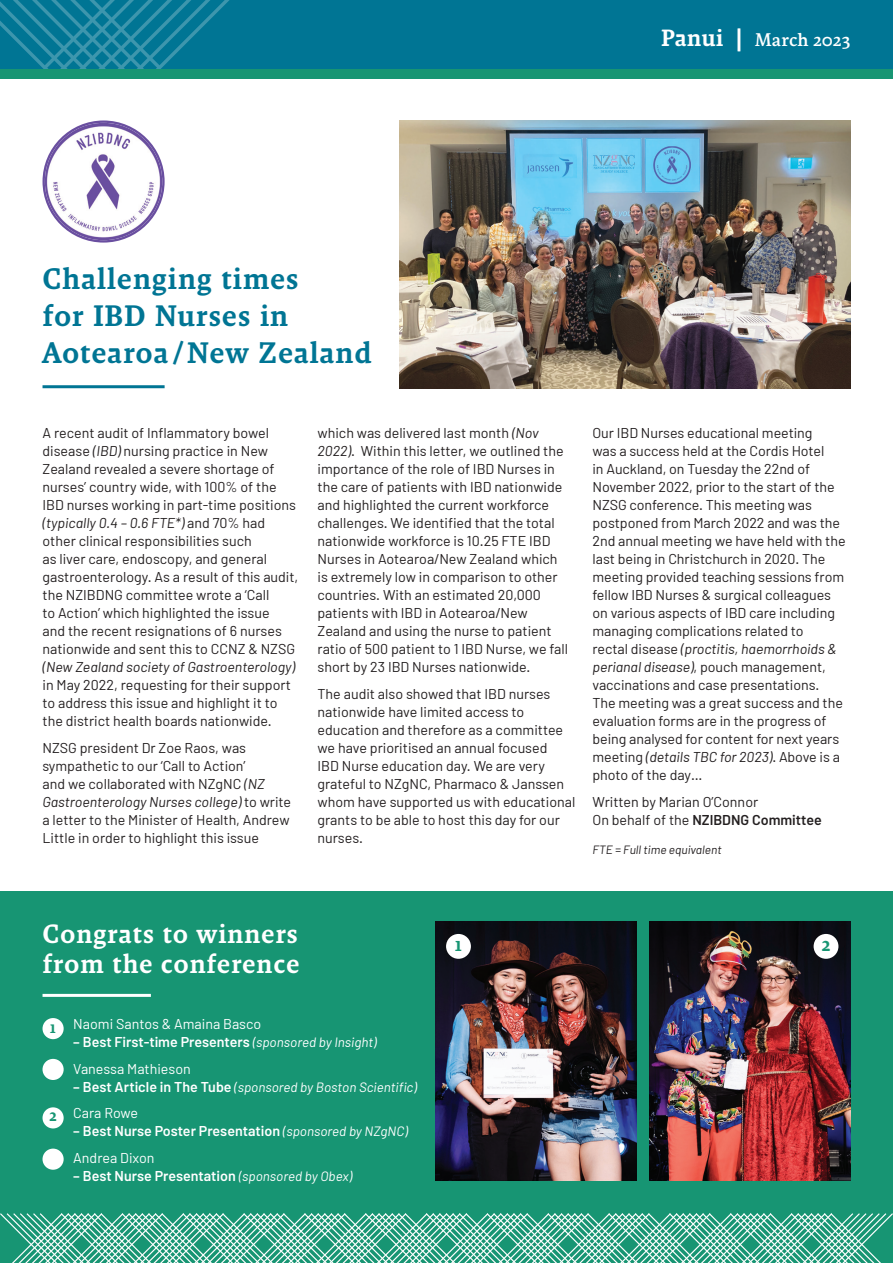
<style>
.page{position:relative;width:893px;height:1263px;background:#fff}
.page>*{position:absolute;margin:0;border:0;box-sizing:border-box;transform-origin:0 0}
.t1{font:500 30.3px/37px "Malaga OTCE";letter-spacing:.02em;color:#007594}
.t2{font:500 27px/30px "Malaga OTCE";letter-spacing:.02em;color:#fff}
.t3{font:500 18.6px "Malaga OTCE";color:#179573}
.t4{font:600 18px "Artigo";color:#fff}
.t5{font:500 15.75px "Malaga OTCE";color:#179573}
.t6{font:14.25px/18px "Barlow";color:#231f20}
.t7{font:600 14.25px "Barlow";color:#fff}
.t8{font:14.25px "Barlow";color:#fff}
.t9{font:italic 13.5px "Barlow";color:#fff}
.t10{font:italic 12px "Barlow";color:#231f20}
.s1{font-family:"Malaga OTCE";font-weight:500;font-size:24px}
.s2{font-style:italic}
.s3{font-weight:600}
.s4{font-weight:400;font-style:italic;font-size:13.5px}
.s5{font-weight:600;font-style:normal;font-size:14.25px}
</style>
<div class="page">
<div style="left:0;top:891px;width:893px;height:372px;background:#179573"></div>
<div style="left:0;top:0;width:893px;height:74px;background:#007594"></div>
<img style="left:435px;top:922px;width:201px;height:259px">
<img style="left:649px;top:922px;width:201px;height:259px">
<img style="left:400px;top:120px;width:450px;height:268px">
<svg style="left:0;top:0;width:230px;height:129px"></svg>
<img style="left:45px;top:123px;width:117px;height:117px;border-radius:59px">
<div style="left:43px;top:120px;width:122px;height:123px;border:2px solid #6a4fa0;border-radius:50%"></div>
<div style="left:0;top:69px;width:893px;height:10px;background:#179573"></div>
<svg style="left:0;top:1213px;width:893px;height:50px"></svg>
<hr style="left:43px;top:994px;width:108px;height:3px;background:#fff">
<hr style="left:43px;top:385px;width:122px;height:3px;background:#007594">
<div style="left:446px;top:934px;width:25px;height:25px;background:#fff;border-radius:50%"></div>
<div style="left:43px;top:1018px;width:21px;height:21px;background:#fff;border-radius:50%"></div>
<div style="left:43px;top:1059px;width:21px;height:21px;background:#fff;border-radius:50%"></div>
<div style="left:43px;top:1148px;width:21px;height:22px;background:#fff;border-radius:50%"></div>
<div style="left:43px;top:1107px;width:21px;height:21px;background:#fff;border-radius:50%"></div>
<div style="left:814px;top:934px;width:24px;height:25px;background:#fff;border-radius:50%"></div>
<p class="t4" style="left:661px;top:28px;width:191px"><span class="s1">Panui |</span> March 2023</p>
<p class="t1" style="left:43px;top:260px;width:331px">Challenging times<br>for IBD Nurses in<br>Aotearoa /New Zealand</p>
<p class="t6" style="left:43px;top:424px;width:257px">A recent audit of Inflammatory bowel disease <span class="s2">(IBD)</span> nursing practice in New Zealand revealed a severe shortage of nurses’ country wide, with 100% of the IBD nurses working in part-time positions <span class="s2">(typically 0.4 – 0.6 FTE*)</span> and 70% had other clinical responsibilities such<br>as liver care, endoscopy, and general gastroenterology. As a result of this audit, the NZIBDNG committee wrote a ‘Call<br>to Action’ which highlighted the issue<br>and the recent resignations of 6 nurses nationwide and sent this to CCNZ &amp; NZSG <span class="s2">(New Zealand society of Gastroenterology) </span>in May 2022, requesting for their support to address this issue and highlight it to the district health boards nationwide.</p>
<p class="t6" style="left:43px;top:738px;width:250px">NZSG president Dr Zoe Raos, was sympathetic to our ‘Call to Action’<br>and we collaborated with NZgNC <span class="s2">(NZ Gastroenterology Nurses college)</span> to write a letter to the Minister of Health, Andrew Little in order to highlight this issue</p>
<p class="t6" style="left:317px;top:424px;width:252px">which was delivered last month <span class="s2">(Nov 2022)</span>. Within this letter, we outlined the importance of the role of IBD Nurses in the care of patients with IBD nationwide and highlighted the current workforce challenges. We identified that the total nationwide workforce is 10.25 FTE IBD Nurses in Aotearoa/New Zealand which is extremely low in comparison to other countries. With an estimated 20,000 patients with IBD in Aotearoa/New Zealand and using the nurse to patient ratio of 500 patient to 1 IBD Nurse, we fall short by 23 IBD Nurses nationwide.</p>
<p class="t6" style="left:317px;top:684px;width:259px">The audit also showed that IBD nurses nationwide have limited access to education and therefore as a committee we have prioritised an annual focused<br>IBD Nurse education day. We are very grateful to NZgNC, Pharmaco &amp; Janssen whom have supported us with educational grants to be able to host this day for our nurses.</p>
<p class="t6" style="left:592px;top:424px;width:255px">Our IBD Nurses educational meeting<br>was a success held at the Cordis Hotel<br>in Auckland, on Tuesday the 22nd of November 2022, prior to the start of the NZSG conference. This meeting was postponed from March 2022 and was the 2nd annual meeting we have held with the last being in Christchurch in 2020. The meeting provided teaching sessions from fellow IBD Nurses &amp; surgical colleagues on various aspects of IBD care including managing complications related to<br>rectal disease <span class="s2">(proctitis, haemorrhoids &amp; perianal disease)</span>, pouch management, vaccinations and case presentations.<br>The meeting was a great success and the evaluation forms are in the progress of being analysed for content for next years meeting <span class="s2">(details TBC for 2023)</span>. Above is a photo of the day…</p>
<p class="t6" style="left:592px;top:792px;width:231px">Written by Marian O’Connor<br>On behalf of the <span class="s3">NZIBDNG Committee</span></p>
<p class="t10" style="left:592px;top:843px;width:131px">FTE = Full time equivalent</p>
<p class="t2" style="left:43px;top:918px;width:259px">Congrats to winners from the conference</p>
<p class="t5" style="left:50px;top:1018px;width:7px">1</p>
<p class="t5" style="left:49px;top:1107px;width:9px">2</p>
<p class="t8" style="left:73px;top:1015px;width:189px">Naomi Santos &amp; Amaina Basco</p>
<p class="t7" style="left:73px;top:1033px;width:305px">– Best First-time Presenters <span class="s4">(sponsored by Insight)</span></p>
<p class="t8" style="left:73px;top:1060px;width:119px">Vanessa Mathieson</p>
<p class="t9" style="left:73px;top:1079px;width:345px"><span class="s5">– Best Article in The Tube</span> (sponsored by Boston Scientific)</p>
<p class="t8" style="left:73px;top:1104px;width:66px">Cara Rowe</p>
<p class="t7" style="left:73px;top:1122px;width:336px">– Best Nurse Poster Presentation <span class="s4">(sponsored by NZgNC)</span></p>
<p class="t8" style="left:73px;top:1149px;width:83px">Andrea Dixon</p>
<p class="t7" style="left:73px;top:1167px;width:280px">– Best Nurse Presentation <span class="s4">(sponsored by Obex)</span></p>
<p class="t3" style="left:455px;top:934px;width:8px">1</p>
<p class="t3" style="left:821px;top:934px;width:11px">2</p>
</div>
